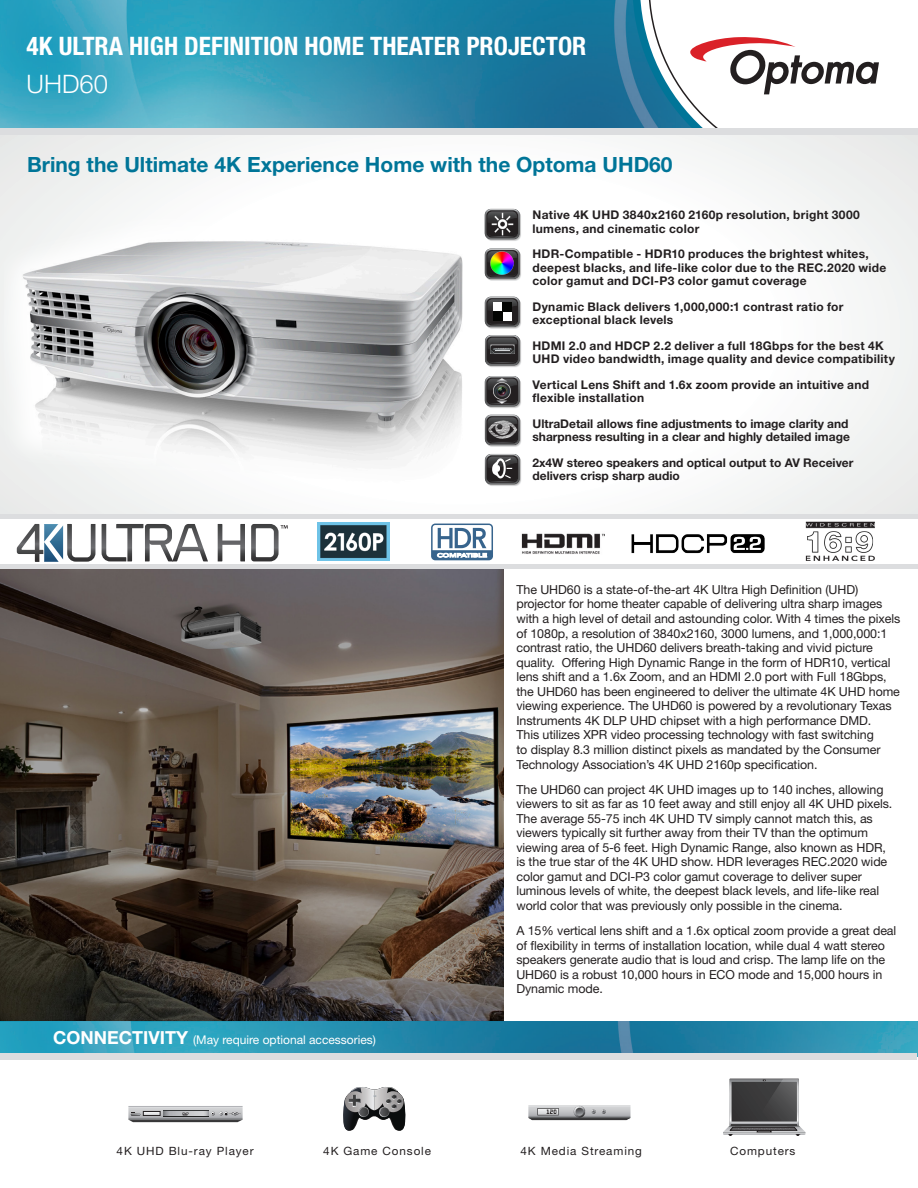
<style>
.page{position:relative;width:918px;height:1188px;background:#fff}
.page>*{position:absolute;margin:0;border:0;box-sizing:border-box;transform-origin:0 0}
.t1{font:700 condensed 25.5px "Helvetica Neue LT Std";color:#fff}
.t2{font:300 25.5px "Helvetica Neue LT Std";color:#fff}
.t3{font:700 21px "Helvetica Neue LT Std";color:#007598}
.t4{font:15px "Helvetica Neue";color:#231f20}
.t5{font:12.45px/14.5px "Helvetica Neue LT Std";letter-spacing:-.005em;color:#231f20}
.t6{font:700 12px/13.5px "Helvetica Neue LT Std";letter-spacing:.02em;color:#231f20}
.t7{font:700 12px/13.5px "Helvetica Neue LT Std";color:#231f20}
.t8{font:12px "Helvetica Neue LT Std";color:#fff}
.t9{font:11.4px "Helvetica Neue LT Std";letter-spacing:.075em;color:#231f20}
.s1{font-weight:700;font-size:18px}
</style>
<div class="page">
<img style="left:0;top:568px;width:504px;height:454px">
<img style="left:521px;top:533px;width:84px;height:21px">
<hr style="left:1px;top:564px;width:917px;height:4px;background:#dcdddf">
<img style="left:0;top:0;width:632px;height:128px">
<svg style="left:632px;top:0;width:16px;height:128px;background:#3482a4"></svg>
<svg style="left:648px;top:0;width:270px;height:130px"></svg>
<svg style="left:690px;top:36px;width:189px;height:58px"></svg>
<div style="left:0;top:128px;width:917px;height:7px;background:#dcdddf"></div>
<svg style="left:0;top:135px;width:918px;height:381px"></svg>
<hr style="left:1px;top:515px;width:917px;height:4px;background:#dcdddf">
<img style="left:0;top:1022px;width:918px;height:34px">
<div style="left:1px;top:1053px;width:916px;height:7px;background:#dcdddf"></div>
<svg style="left:723px;top:1079px;width:83px;height:57px"></svg>
<svg style="left:128px;top:1106px;width:115px;height:16px;background:#9c9d9f"></svg>
<hr style="left:143px;top:1112px;width:17px;height:3px;background:#e5e6e8">
<div style="left:143px;top:1111px;width:17px;height:5px;border:1px solid #231f20"></div>
<svg style="left:343px;top:1087px;width:63px;height:44px"></svg>
<img style="left:528px;top:1105px;width:103px;height:16px">
<div style="left:487px;top:211px;width:34px;height:31px;background:#f5f6f6;border-radius:6px"></div>
<svg style="left:486px;top:210px;width:35px;height:31px"></svg>
<div style="left:486px;top:210px;width:35px;height:30px;background:#c9c9c9;border-radius:6px"></div>
<svg style="left:485px;top:209px;width:35px;height:31px"></svg>
<svg style="left:485px;top:209px;width:35px;height:30px"></svg>
<img style="left:491px;top:212px;width:22px;height:23px">
<img style="left:5px;top:211px;width:475px;height:275px">
<div style="left:487px;top:337px;width:35px;height:31px;background:#f3f4f4;border-radius:6px"></div>
<svg style="left:486px;top:336px;width:35px;height:31px"></svg>
<div style="left:486px;top:336px;width:35px;height:30px;background:#c0c0c0;border-radius:6px"></div>
<svg style="left:485px;top:335px;width:35px;height:31px"></svg>
<svg style="left:485px;top:335px;width:35px;height:30px"></svg>
<div style="left:487px;top:456px;width:35px;height:31px;background:#f5f6f6;border-radius:6px"></div>
<svg style="left:486px;top:455px;width:35px;height:31px"></svg>
<div style="left:486px;top:455px;width:35px;height:30px;background:#c0c0c0;border-radius:6px"></div>
<svg style="left:485px;top:454px;width:35px;height:31px"></svg>
<svg style="left:485px;top:454px;width:35px;height:30px"></svg>
<img style="left:318px;top:522px;width:71px;height:38px">
<img style="left:631px;top:534px;width:134px;height:20px">
<img style="left:805px;top:521px;width:70px;height:40px">
<div style="left:487px;top:378px;width:34px;height:31px;background:#eff0f0;border-radius:6px"></div>
<svg style="left:486px;top:377px;width:35px;height:31px"></svg>
<div style="left:486px;top:377px;width:35px;height:30px;background:#cbc9c9;border-radius:6px"></div>
<svg style="left:485px;top:376px;width:35px;height:31px"></svg>
<svg style="left:485px;top:376px;width:35px;height:30px"></svg>
<img style="left:494px;top:378px;width:17px;height:25px">
<div style="left:486px;top:298px;width:35px;height:31px;background:#e0e1e2;border-radius:6px"></div>
<div style="left:486px;top:298px;width:35px;height:30px;background:#cbc9c9;border-radius:6px"></div>
<div style="left:485px;top:297px;width:35px;height:31px;background:#b3b3b3;border-radius:6px"></div>
<svg style="left:485px;top:297px;width:35px;height:30px"></svg>
<div style="left:502px;top:311px;width:10px;height:10px;background:#fff"></div>
<div style="left:493px;top:302px;width:9px;height:9px;background:#fff"></div>
<div style="left:502px;top:302px;width:10px;height:9px;background:#040503"></div>
<div style="left:493px;top:311px;width:9px;height:10px;background:#040503"></div>
<div style="left:486px;top:250px;width:35px;height:31px;background:#ebebec;border-radius:6px"></div>
<div style="left:486px;top:250px;width:35px;height:30px;background:#cbc9c9;border-radius:6px"></div>
<div style="left:485px;top:249px;width:35px;height:31px;background:#b8b7b7;border-radius:6px"></div>
<svg style="left:485px;top:249px;width:35px;height:30px"></svg>
<img style="left:491px;top:252px;width:23px;height:23px">
<svg style="left:487px;top:417px;width:35px;height:30px"></svg>
<div style="left:486px;top:416px;width:35px;height:31px;background:#e0e1e2;border-radius:6px"></div>
<div style="left:486px;top:416px;width:35px;height:30px;background:#c0c0c0;border-radius:6px"></div>
<svg style="left:485px;top:415px;width:35px;height:31px"></svg>
<svg style="left:485px;top:415px;width:35px;height:30px"></svg>
<img style="left:487px;top:414px;width:30px;height:31px">
<div style="left:431px;top:524px;width:62px;height:36px;background:linear-gradient(to right,#37648d,#37648d);border-radius:4px"></div>
<svg style="left:433px;top:525px;width:59px;height:33px"></svg>
<svg style="left:17px;top:524px;width:78px;height:38px"></svg>
<svg style="left:102px;top:524px;width:106px;height:37px"></svg>
<svg style="left:218px;top:524px;width:27px;height:37px"></svg>
<svg style="left:251px;top:524px;width:37px;height:37px"></svg>
<h1 class="t1" style="left:27px;top:31px;width:561px">4K ULTRA HIGH DEFINITION HOME THEATER PROJECTOR</h1>
<h1 class="t2" style="left:27px;top:69px;width:83px">UHD60</h1>
<h2 class="t3" style="left:27px;top:152px;width:647px">Bring the Ultimate 4K Experience Home with the Optoma UHD60</h2>
<p class="t6" style="left:532px;top:208px;width:329px">Native 4K UHD 3840x2160 2160p resolution, bright 3000 lumens, and cinematic color</p>
<p class="t6" style="left:532px;top:247px;width:355px">HDR-Compatible - HDR10 produces the brightest whites, deepest blacks, and life-like color due to the REC.2020 wide color gamut and DCI-P3 color gamut coverage</p>
<p class="t6" style="left:532px;top:300px;width:313px">Dynamic Black delivers 1,000,000:1 contrast ratio for exceptional black levels</p>
<p class="t6" style="left:532px;top:339px;width:364px">HDMI 2.0 and HDCP 2.2 deliver a full 18Gbps for the best 4K<br>UHD video bandwidth, image quality and device compatibility</p>
<p class="t6" style="left:532px;top:378px;width:338px">Vertical Lens Shift and 1.6x zoom provide an intuitive and flexible installation</p>
<p class="t7" style="left:532px;top:417px;width:319px">UltraDetail allows fine adjustments to image clarity and sharpness resulting in a clear and highly detailed image</p>
<p class="t7" style="left:532px;top:456px;width:323px">2x4W stereo speakers and optical output to AV Receiver delivers crisp sharp audio</p>
<p class="t8" style="left:53px;top:1032px;width:324px"><span class="s1">CONNECTIVITY</span> (May require optional accessories)</p>
<p class="t5" style="left:516px;top:582px;width:385px">The UHD60 is a state-of-the-art 4K Ultra High Definition (UHD) projector for home theater capable of delivering ultra sharp images with a high level of detail and astounding color. With 4 times the pixels of 1080p, a resolution of 3840x2160, 3000 lumens, and 1,000,000:1 contrast ratio, the UHD60 delivers breath-taking and vivid picture quality. Offering High Dynamic Range in the form of HDR10, vertical lens shift and a 1.6x Zoom, and an HDMI 2.0 port with Full 18Gbps, the UHD60 has been engineered to deliver the ultimate 4K UHD home viewing experience. The UHD60 is powered by a revolutionary Texas Instruments 4K DLP UHD chipset with a high performance DMD.<br>This utilizes XPR video processing technology with fast switching<br>to display 8.3 million distinct pixels as mandated by the Consumer Technology Association’s 4K UHD 2160p specification.</p>
<p class="t5" style="left:516px;top:782px;width:378px">The UHD60 can project 4K UHD images up to 140 inches, allowing viewers to sit as far as 10 feet away and still enjoy all 4K UHD pixels.<br>The average 55-75 inch 4K UHD TV simply cannot match this, as viewers typically sit further away from their TV than the optimum viewing area of 5-6 feet. High Dynamic Range, also known as HDR, is the true star of the 4K UHD show. HDR leverages REC.2020 wide color gamut and DCI-P3 color gamut coverage to deliver super luminous levels of white, the deepest black levels, and life-like real world color that was previously only possible in the cinema.</p>
<p class="t5" style="left:516px;top:923px;width:381px">A 15% vertical lens shift and a 1.6x optical zoom provide a great deal of flexibility in terms of installation location, while dual 4 watt stereo speakers generate audio that is loud and crisp. The lamp life on the UHD60 is a robust 10,000 hours in ECO mode and 15,000 hours in Dynamic mode.</p>
<p class="t4" style="left:351px;top:1136px;width:47px">Game</p>
<p class="t9" style="left:730px;top:1144px;width:67px">Computers</p>
<p class="t9" style="left:521px;top:1144px;width:123px">4K Media Streaming</p>
<p class="t9" style="left:117px;top:1144px;width:139px">4K UHD Blu-ray Player</p>
<p class="t9" style="left:323px;top:1144px;width:109px">4K Game Console</p>
</div>
